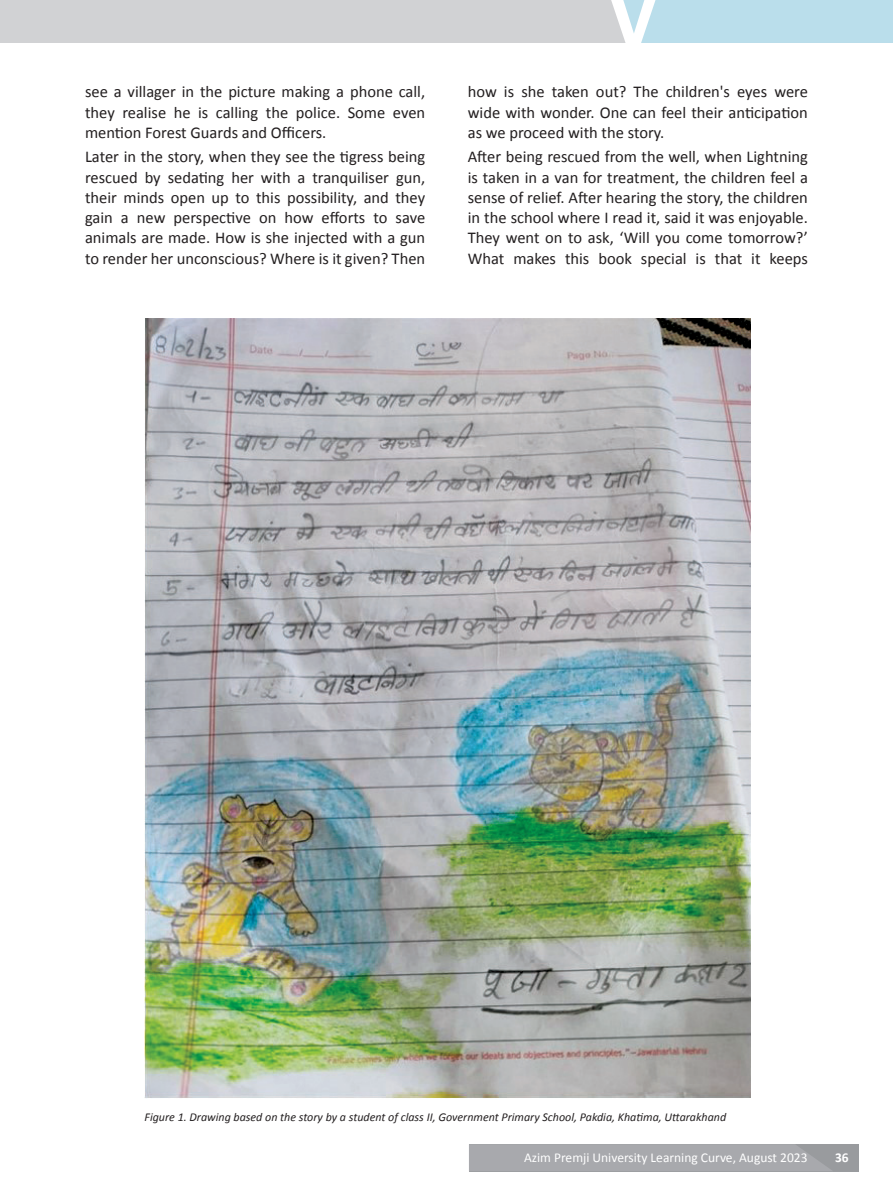
<style>
.page{position:relative;width:893px;height:1191px;background:#fff}
.page>*{position:absolute;margin:0;border:0;box-sizing:border-box;transform-origin:0 0}
.t1{font:16.5px/20.2px "Calibri";color:#231f20;text-align:justify}
.t2{font:13.5px "Calibri";color:#fff}
.t3{font:700 13.5px "Calibri";color:#fff}
.t4{font:italic 12px "Calibri";color:#231f20}
</style>
<div class="page">
<div style="left:0;top:0;width:893px;height:43px;background:#d1d2d4"></div>
<svg style="left:611px;top:0;width:282px;height:43px;background:#c0e0eb"></svg>
<img style="left:145px;top:318px;width:606px;height:781px">
<div style="left:469px;top:1144px;width:390px;height:27px;background:#999b9e"></div>
<div style="left:469px;top:1144px;width:363px;height:27px;background:#a8a9ad"></div>
<p class="t1" style="left:85px;top:82px;width:342px">see a villager in the picture making a phone call, they realise he is calling the police. Some even mention Forest Guards and Officers.</p>
<p class="t1" style="left:85px;top:147px;width:342px">Later in the story, when they see the tigress being rescued by sedating her with a tranquiliser gun, their minds open up to this possibility, and they gain a new perspective on how efforts to save animals are made. How is she injected with a gun to render her unconscious? Where is it given? Then</p>
<p class="t1" style="left:468px;top:82px;width:342px">how is she taken out? The children's eyes were wide with wonder. One can feel their anticipation as we proceed with the story.</p>
<p class="t1" style="left:468px;top:147px;width:342px">After being rescued from the well, when Lightning is taken in a van for treatment, the children feel a sense of relief. After hearing the story, the children in the school where I read it, said it was enjoyable.<br>They went on to ask, ‘Will you come tomorrow?’ What makes this book special is that it keeps</p>
<p class="t4" style="left:145px;top:1109px;width:583px">Figure 1. Drawing based on the story by a student of class II, Government Primary School, Pakdia, Khatima, Uttarakhand</p>
<p class="t2" style="left:524px;top:1148px;width:285px">Azim Premji University Learning Curve, August 2023</p>
<p class="t3" style="left:835px;top:1149px;width:15px">36</p>
</div>
